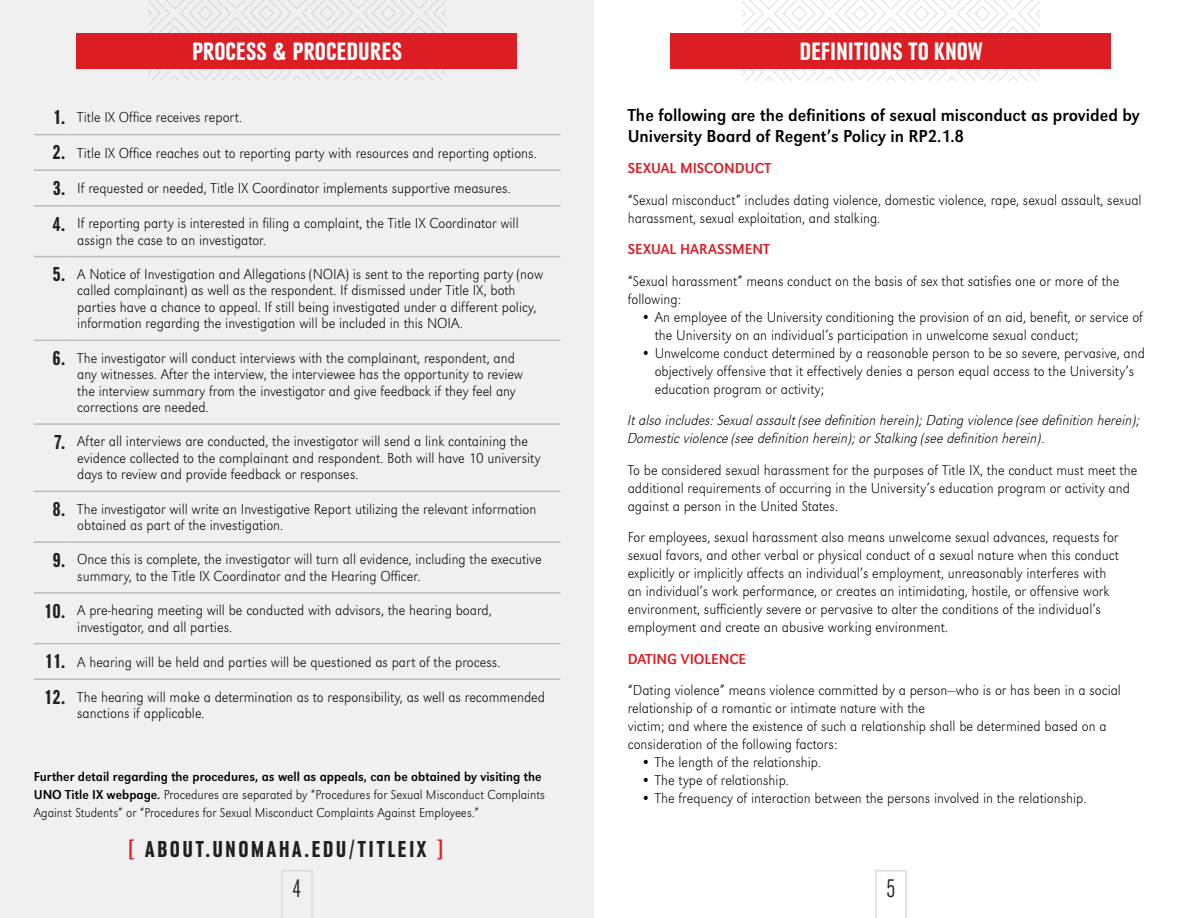
<style>
.page{position:relative;width:1188px;height:918px;background:#fff}
.page>*{position:absolute;margin:0;border:0;box-sizing:border-box;transform-origin:0 0}
.t1{font:300 27px "URW Grotesk Con";color:#231f20}
.t2{font:700 26.25px "URW Grotesk Con";color:#fff}
.t3{font:700 24px "URW Grotesk Con";letter-spacing:.11em;color:#231f20}
.t4{font:18px/21px "URW Grotesk Nar";color:#000001}
.t5{font:300 expanded 15px/18px "URW Grotesk Nar";color:#000001}
.t6{font:italic 300 expanded 15px/18px "URW Grotesk Nar";color:#000001}
.t7{font:15px "URW Grotesk Nar";color:#dd1d24}
.t8{font:300 expanded 13.5px/18px "URW Grotesk Nar";color:#000001}
.s1{font-family:"URW Grotesk Con";font-weight:700;font-stretch:normal;font-size:21px;color:#231f20}
.s2{font-weight:400;font-stretch:normal}
.s3{color:#dd1d24}
</style>
<div class="page">
<svg style="left:743px;top:0;width:296px;height:80px"></svg>
<div style="left:671px;top:34px;width:440px;height:35px;background:#dd1d24"></div>
<div style="left:0;top:0;width:594px;height:918px;background:#f0f0f1"></div>
<svg style="left:149px;top:0;width:296px;height:80px"></svg>
<div style="left:77px;top:33px;width:440px;height:36px;background:#dd1d24"></div>
<hr style="left:34px;top:134px;width:37px;height:1px;background:#bcbbbc">
<hr style="left:71px;top:134px;width:489px;height:1px;background:#bcbbbc">
<hr style="left:34px;top:169px;width:37px;height:2px;background:#bcbbbc">
<hr style="left:71px;top:169px;width:489px;height:2px;background:#bcbbbc">
<hr style="left:34px;top:205px;width:37px;height:2px;background:#bcbbbc">
<hr style="left:71px;top:205px;width:489px;height:2px;background:#bcbbbc">
<hr style="left:34px;top:256px;width:37px;height:1px;background:#bcbbbc">
<hr style="left:71px;top:256px;width:489px;height:1px;background:#bcbbbc">
<hr style="left:34px;top:340px;width:37px;height:1px;background:#bcbbbc">
<hr style="left:71px;top:340px;width:489px;height:1px;background:#bcbbbc">
<hr style="left:34px;top:423px;width:37px;height:2px;background:#bcbbbc">
<hr style="left:71px;top:423px;width:489px;height:2px;background:#bcbbbc">
<hr style="left:34px;top:491px;width:37px;height:1px;background:#bcbbbc">
<hr style="left:71px;top:491px;width:489px;height:1px;background:#bcbbbc">
<hr style="left:34px;top:541px;width:37px;height:2px;background:#bcbbbc">
<hr style="left:71px;top:541px;width:489px;height:2px;background:#bcbbbc">
<hr style="left:34px;top:592px;width:37px;height:2px;background:#bcbbbc">
<hr style="left:71px;top:592px;width:489px;height:2px;background:#bcbbbc">
<hr style="left:34px;top:643px;width:37px;height:1px;background:#bcbbbc">
<hr style="left:71px;top:643px;width:489px;height:1px;background:#bcbbbc">
<hr style="left:34px;top:678px;width:37px;height:2px;background:#bcbbbc">
<hr style="left:71px;top:678px;width:489px;height:2px;background:#bcbbbc">
<svg style="left:281px;top:870px;width:32px;height:48px"></svg>
<svg style="left:875px;top:870px;width:32px;height:48px"></svg>
<h2 class="t2" style="left:192px;top:37px;width:211px">PROCESS &amp; PROCEDURES</h2>
<p class="t5" style="left:53px;top:108px;width:190px"><span class="s1">1.</span> Title IX Office receives report.</p>
<p class="t5" style="left:53px;top:144px;width:486px"><span class="s1">2.</span> Title IX Office reaches out to reporting party with resources and reporting options.</p>
<p class="t5" style="left:53px;top:179px;width:459px"><span class="s1">3.</span> If requested or needed, Title IX Coordinator implements supportive measures.</p>
<p class="t5" style="left:77px;top:215px;width:443px;line-height:16.5px;text-indent:-25px"><span class="s1">4.</span> If reporting party is interested in filing a complaint, the Title IX Coordinator will assign the case to an investigator.</p>
<p class="t5" style="left:77px;top:266px;width:467px;line-height:16.5px;text-indent:-25px"><span class="s1">5.</span> A Notice of Investigation and Allegations (NOIA) is sent to the reporting party (now called complainant) as well as the respondent. If dismissed under Title IX, both parties have a chance to appeal. If still being investigated under a different policy, information regarding the investigation will be included in this NOIA.</p>
<p class="t5" style="left:77px;top:349px;width:447px;line-height:16.5px;text-indent:-25px"><span class="s1">6.</span> The investigator will conduct interviews with the complainant, respondent, and any witnesses. After the interview, the interviewee has the opportunity to review the interview summary from the investigator and give feedback if they feel any corrections are needed.</p>
<p class="t5" style="left:77px;top:433px;width:465px;line-height:16.5px;text-indent:-23px"><span class="s1">7.</span> After all interviews are conducted, the investigator will send a link containing the evidence collected to the complainant and respondent. Both will have 10 university days to review and provide feedback or responses.</p>
<p class="t5" style="left:77px;top:500px;width:461px;line-height:16.5px;text-indent:-25px"><span class="s1">8.</span> The investigator will write an Investigative Report utilizing the relevant information obtained as part of the investigation.</p>
<p class="t5" style="left:77px;top:551px;width:466px;line-height:16.5px;text-indent:-25px"><span class="s1">9.</span> Once this is complete, the investigator will turn all evidence, including the executive summary, to the Title IX Coordinator and the Hearing Officer.</p>
<p class="t5" style="left:77px;top:602px;width:416px;line-height:16.5px;text-indent:-33px"><span class="s1">10.</span> A pre-hearing meeting will be conducted with advisors, the hearing board, investigator, and all parties.</p>
<p class="t5" style="left:45px;top:653px;width:457px"><span class="s1">11.</span> A hearing will be held and parties will be questioned as part of the process.</p>
<p class="t5" style="left:77px;top:688px;width:469px;line-height:16.5px;text-indent:-33px"><span class="s1">12.</span> The hearing will make a determination as to responsibility, as well as recommended sanctions if applicable.</p>
<p class="t8" style="left:34px;top:767px;width:513px"><span class="s2">Further detail regarding the procedures, as well as appeals, can be obtained by visiting the<br>UNO Title IX webpage.</span> Procedures are separated by “Procedures for Sexual Misconduct Complaints<br>Against Students” or “Procedures for Sexual Misconduct Complaints Against Employees.”</p>
<h3 class="t3" style="left:129px;top:836px;width:315px"><span class="s3">[</span> ABOUT.UNOMAHA.EDU/TITLEIX <span class="s3">]</span></h3>
<h2 class="t2" style="left:799px;top:37px;width:185px">DEFINITIONS TO KNOW</h2>
<p class="t4" style="left:628px;top:104px;width:513px">The following are the definitions of sexual misconduct as provided by<br>University Board of Regent’s Policy in RP2.1.8</p>
<p class="t7" style="left:628px;top:159px;width:145px">SEXUAL MISCONDUCT</p>
<p class="t5" style="left:628px;top:190px;width:515px">“Sexual misconduct” includes dating violence, domestic violence, rape, sexual assault, sexual harassment, sexual exploitation, and stalking.</p>
<p class="t7" style="left:628px;top:240px;width:144px">SEXUAL HARASSMENT</p>
<p class="t5" style="left:628px;top:271px;width:493px">“Sexual harassment” means conduct on the basis of sex that satisfies one or more of the following:</p>
<p class="t5" style="left:655px;top:307px;width:490px;text-indent:-14px">• An employee of the University conditioning the provision of an aid, benefit, or service of the University on an individual’s participation in unwelcome sexual conduct;</p>
<p class="t5" style="left:655px;top:343px;width:492px;text-indent:-14px">• Unwelcome conduct determined by a reasonable person to be so severe, pervasive, and objectively offensive that it effectively denies a person equal access to the University’s education program or activity;</p>
<p class="t6" style="left:628px;top:411px;width:514px">It also includes: Sexual assault (see definition herein); Dating violence (see definition herein);<br>Domestic violence (see definition herein); or Stalking (see definition herein).</p>
<p class="t5" style="left:628px;top:460px;width:511px">To be considered sexual harassment for the purposes of Title IX, the conduct must meet the additional requirements of occurring in the University’s education program or activity and against a person in the United States.</p>
<p class="t5" style="left:628px;top:528px;width:493px">For employees, sexual harassment also means unwelcome sexual advances, requests for sexual favors, and other verbal or physical conduct of a sexual nature when this conduct explicitly or implicitly affects an individual’s employment, unreasonably interferes with an individual’s work performance, or creates an intimidating, hostile, or offensive work environment, sufficiently severe or pervasive to alter the conditions of the individual’s employment and create an abusive working environment.</p>
<p class="t7" style="left:628px;top:650px;width:120px">DATING VIOLENCE</p>
<p class="t5" style="left:628px;top:681px;width:495px">“Dating violence” means violence committed by a person—who is or has been in a social relationship of a romantic or intimate nature with the<br>victim; and where the existence of such a relationship shall be determined based on a consideration of the following factors:</p>
<p class="t5" style="left:641px;top:753px;width:181px">• The length of the relationship.</p>
<p class="t5" style="left:641px;top:771px;width:149px">• The type of relationship.</p>
<p class="t5" style="left:641px;top:789px;width:447px">• The frequency of interaction between the persons involved in the relationship.</p>
<h1 class="t1" style="left:292px;top:875px;width:11px">4</h1>
<h1 class="t1" style="left:886px;top:875px;width:11px">5</h1>
</div>
